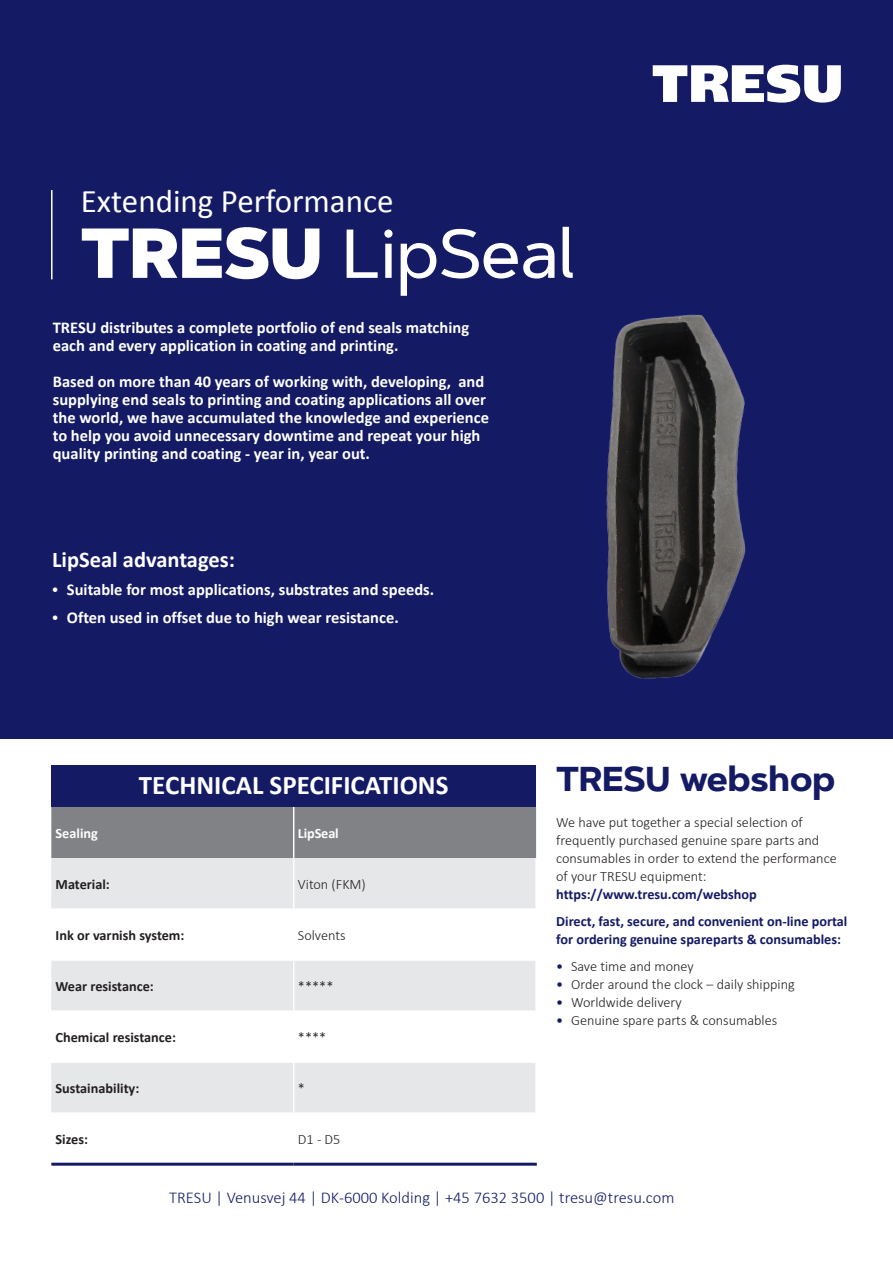
<style>
.page{position:relative;width:893px;height:1263px;background:#fff}
.page>*{position:absolute;margin:0;border:0;box-sizing:border-box;transform-origin:0 0}
.t1{font:500 69px "Artegra Sans";letter-spacing:-.01em;color:#fff}
.TRESU_BRØD_9_5_SORT{font:700 34.5px "Artegra Sans";color:#141b64}
.t2{font:33px "Calibri";color:#fff}
.TRESU_BRØD_9_5_SORT-2{font:700 27px "Calibri";color:#fff}
.TRESU_BRØD_9_5_SORT-3{font:700 22.5px "Calibri";color:#fff}
.TRESU_BRØD_9_5_SORT-4{font:700 16.5px/18px "Calibri";color:#fff}
.t3{font:300 16.5px "Calibri";color:#141b64}
.TRESU_BRØD_9_5_SORT-5{font:300 14.25px/18px "Calibri";color:#231f20}
.TRESU_BRØD_9_5_SORT-6{font:700 14.25px/18px "Calibri";color:#141b64}
.Brødtekst_Fed{font:700 14.25px "Calibri";color:#231f20}
.Brødtekst_Tabel{font:300 14.25px "Calibri";color:#231f20}
.Brødtekst_Tabel-2{font:700 14.25px "Calibri";color:#231f20}
.Brødtekst_Fed-2{font:700 14.25px "Calibri";color:#fff}
.Brødtekst_Tabel-3{font:700 14.25px "Calibri";letter-spacing:-.01em;color:#fff}
.s1{font-weight:900;font-size:70.5px}
.s2{font-family:"Artegra Sans"}
.s3{font-weight:400;color:#141b64}
</style>
<div class="page">
<div style="left:0;top:0;width:893px;height:739px;background:#141b64"></div>
<div style="left:51px;top:765px;width:485px;height:42px;background:#141b64"></div>
<div style="left:51px;top:807px;width:485px;height:51px;background:#808285"></div>
<div style="left:51px;top:858px;width:484px;height:50px;background:#e6e7e9"></div>
<svg style="left:51px;top:961px;width:484px;height:202px;fill:#eeeef0"></svg>
<hr style="left:293px;top:858px;width:1px;height:50px;background:#fff">
<hr style="left:293px;top:961px;width:1px;height:49px;background:#fff">
<hr style="left:51px;top:1010px;width:243px;height:2px;background:#fff">
<hr style="left:293px;top:1012px;width:1px;height:49px;background:#fff">
<hr style="left:51px;top:1061px;width:243px;height:2px;background:#fff">
<hr style="left:293px;top:1063px;width:1px;height:49px;background:#fff">
<hr style="left:51px;top:1112px;width:243px;height:2px;background:#fff">
<hr style="left:293px;top:1114px;width:1px;height:49px;background:#fff">
<hr style="left:51px;top:1163px;width:243px;height:3px;background:#141b64">
<hr style="left:294px;top:1163px;width:243px;height:3px;background:#141b64">
<hr style="left:293px;top:807px;width:1px;height:51px;background:#fff">
<hr style="left:294px;top:1010px;width:243px;height:2px;background:#fff">
<hr style="left:294px;top:1061px;width:243px;height:2px;background:#fff">
<hr style="left:294px;top:1112px;width:243px;height:2px;background:#fff">
<img style="left:606px;top:314px;width:140px;height:365px">
<svg style="left:653px;top:65px;width:188px;height:38px"></svg>
<hr style="left:51px;top:190px;width:2px;height:89px;background:#fff">
<p class="t2" style="left:81px;top:180px;width:314px">Extending Performance</p>
<p class="t1" style="left:81px;top:206px;width:496px"><span class="s1">TRESU</span> LipSeal</p>
<p class="TRESU_BRØD_9_5_SORT-4" style="left:53px;top:319px;width:418px">TRESU distributes a complete portfolio of end seals matching each and every application in coating and printing.</p>
<p class="TRESU_BRØD_9_5_SORT-4" style="left:53px;top:373px;width:438px">Based on more than 40 years of working with, developing, and supplying end seals to printing and coating applications all over the world, we have accumulated the knowledge and experience to help you avoid unnecessary downtime and repeat your high quality printing and coating - year in, year out.</p>
<p class="TRESU_BRØD_9_5_SORT-3" style="left:52px;top:545px;width:184px">LipSeal advantages:</p>
<p class="TRESU_BRØD_9_5_SORT-4" style="left:52px;top:580px;width:384px"><span class="s2">•</span> Suitable for most applications, substrates and speeds.</p>
<p class="TRESU_BRØD_9_5_SORT-4" style="left:52px;top:608px;width:348px"><span class="s2">•</span> Often used in offset due to high wear resistance.</p>
<p class="TRESU_BRØD_9_5_SORT-2" style="left:139px;top:768px;width:311px">TECHNICAL SPECIFICATIONS</p>
<p class="Brødtekst_Fed-2" style="left:56px;top:824px;width:44px">Sealing</p>
<p class="Brødtekst_Tabel-3" style="left:298px;top:824px;width:42px">LipSeal</p>
<p class="Brødtekst_Fed" style="left:56px;top:875px;width:56px">Material:</p>
<p class="Brødtekst_Tabel" style="left:298px;top:875px;width:69px">Viton (FKM)</p>
<p class="Brødtekst_Fed" style="left:56px;top:926px;width:130px">Ink or varnish system:</p>
<p class="Brødtekst_Tabel" style="left:298px;top:926px;width:49px">Solvents</p>
<p class="Brødtekst_Tabel-2" style="left:56px;top:977px;width:100px">Wear resistance:</p>
<p class="Brødtekst_Tabel" style="left:298px;top:977px;width:37px">*****</p>
<p class="Brødtekst_Fed" style="left:56px;top:1028px;width:122px">Chemical resistance:</p>
<p class="Brødtekst_Tabel" style="left:298px;top:1028px;width:30px">****</p>
<p class="Brødtekst_Fed" style="left:56px;top:1079px;width:85px">Sustainability:</p>
<p class="Brødtekst_Tabel" style="left:298px;top:1079px;width:9px">*</p>
<p class="Brødtekst_Fed" style="left:56px;top:1130px;width:34px">Sizes:</p>
<p class="Brødtekst_Tabel" style="left:298px;top:1130px;width:44px">D1 - D5</p>
<p class="TRESU_BRØD_9_5_SORT" style="left:556px;top:753px;width:281px">TRESU webshop</p>
<p class="TRESU_BRØD_9_5_SORT-5" style="left:556px;top:813px;width:282px">We have put together a special selection of frequently purchased genuine spare parts and consumables in order to extend the performance of your TRESU equipment:</p>
<p class="TRESU_BRØD_9_5_SORT-6" style="left:556px;top:885px;width:202px">https://www.tresu.com/webshop</p>
<p class="TRESU_BRØD_9_5_SORT-6" style="left:556px;top:912px;width:293px">Direct, fast, secure, and convenient on-line portal for ordering genuine spareparts &amp; consumables:</p>
<p class="TRESU_BRØD_9_5_SORT-5" style="left:556px;top:957px;width:139px"><span class="s3">•</span> Save time and money</p>
<p class="TRESU_BRØD_9_5_SORT-5" style="left:556px;top:975px;width:240px"><span class="s3">•</span> Order around the clock – daily shipping</p>
<p class="TRESU_BRØD_9_5_SORT-5" style="left:556px;top:993px;width:127px"><span class="s3">•</span> Worldwide delivery</p>
<p class="TRESU_BRØD_9_5_SORT-5" style="left:556px;top:1011px;width:223px"><span class="s3">•</span> Genuine spare parts &amp; consumables</p>
<p class="t3" style="left:169px;top:1188px;width:507px">TRESU | Venusvej 44 | DK-6000 Kolding | +45 7632 3500 | tresu@tresu.com</p>
</div>
